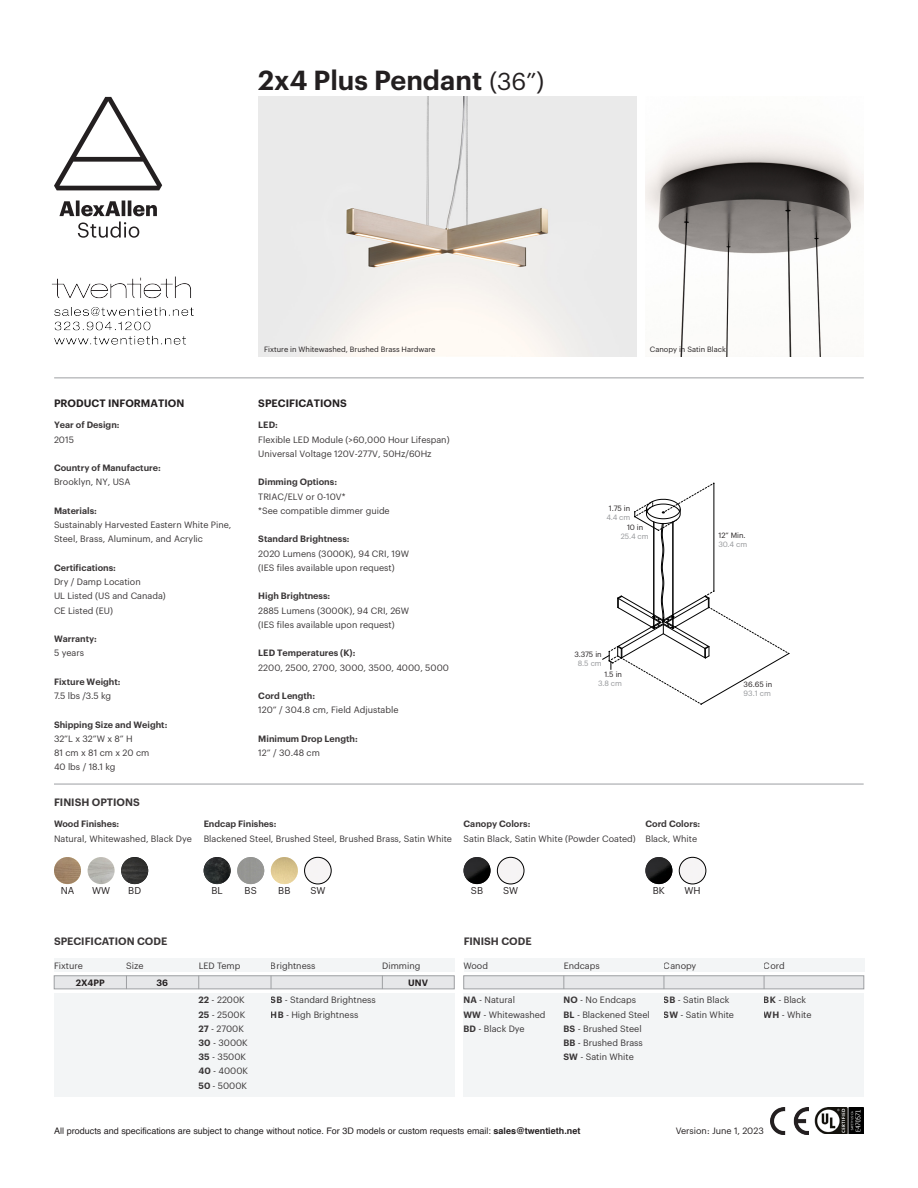
<style>
.page{position:relative;width:918px;height:1188px;background:#fff}
.page>*{position:absolute;margin:0;border:0;box-sizing:border-box;transform-origin:0 0}
.Body_Text{font:600 27px "Graphik";color:#231f20}
.Body_Text-2{font:600 10.5px "Graphik";color:#231f20}
.t1{font:9.75px "Graphik";color:#231f20}
.t2{font:9px/14.2px "Graphik";color:#231f20}
.Body_Text-3{font:600 9px "Graphik";color:#231f20}
.t3{font:9px "Helvetica";color:#231f20}
.Body_Text-4{font:7.5px/9px "Graphik";color:#231f20}
.t4{font:7.5px/9px "Graphik";letter-spacing:-.01em;color:#939598;text-align:center}
.s1{font-weight:400;font-size:24px}
.s2{color:#939598}
.s3{color:#231f20}
.s4{font-weight:600}
.s5{font-weight:700}
</style>
<div class="page">
<div style="left:464px;top:958px;width:400px;height:14px;background:#f3f5f6"></div>
<img style="left:258px;top:97px;width:378px;height:260px">
<img style="left:645px;top:133px;width:219px;height:224px">
<div style="left:54px;top:958px;width:400px;height:14px;background:#f3f5f6"></div>
<div style="left:54px;top:976px;width:400px;height:13px;background:#e6e7e9;border:1px solid #9d9fa2"></div>
<div style="left:54px;top:993px;width:400px;height:104px;background:#f3f5f6"></div>
<div style="left:464px;top:976px;width:400px;height:13px;background:#e6e7e9;border:1px solid #9d9fa2"></div>
<div style="left:464px;top:993px;width:400px;height:104px;background:#f3f5f6"></div>
<svg style="left:126px;top:976px;width:1px;height:13px"></svg>
<svg style="left:198px;top:976px;width:1px;height:13px"></svg>
<svg style="left:271px;top:976px;width:1px;height:13px"></svg>
<svg style="left:382px;top:976px;width:1px;height:13px"></svg>
<svg style="left:564px;top:976px;width:1px;height:13px"></svg>
<svg style="left:664px;top:976px;width:1px;height:13px"></svg>
<svg style="left:764px;top:976px;width:1px;height:13px"></svg>
<svg style="left:54px;top:97px;width:108px;height:141px"></svg>
<svg style="left:602px;top:483px;width:187px;height:222px"></svg>
<img style="left:54px;top:857px;width:27px;height:27px;border-radius:13px">
<img style="left:204px;top:857px;width:27px;height:27px;border-radius:13px">
<img style="left:305px;top:857px;width:26px;height:27px;border-radius:13px">
<div style="left:304px;top:857px;width:27px;height:27px;border:1px solid #000;border-radius:50%"></div>
<img style="left:88px;top:857px;width:27px;height:27px;border-radius:13px">
<img style="left:237px;top:857px;width:27px;height:27px;border-radius:13px">
<img style="left:121px;top:857px;width:27px;height:27px;border-radius:13px">
<img style="left:271px;top:857px;width:27px;height:27px;border-radius:13px">
<img style="left:464px;top:857px;width:27px;height:27px;border-radius:13px">
<img style="left:497px;top:857px;width:27px;height:27px;border-radius:13px">
<div style="left:497px;top:857px;width:27px;height:27px;border:1px solid #000;border-radius:50%"></div>
<img style="left:645px;top:857px;width:27px;height:27px;border-radius:13px">
<img style="left:679px;top:857px;width:27px;height:27px;border-radius:13px">
<div style="left:679px;top:857px;width:27px;height:27px;border:1px solid #000;border-radius:50%"></div>
<hr style="left:54px;top:378px;width:810px;height:1px;background:#9d9fa2">
<hr style="left:54px;top:784px;width:810px;height:1px;background:#9d9fa2">
<img style="left:814px;top:1107px;width:50px;height:27px">
<img style="left:770px;top:1107px;width:38px;height:27px">
<img style="left:52px;top:276px;width:142px;height:69px">
<p class="Body_Text" style="left:258px;top:60px;width:287px">2x4 Plus Pendant <span class="s1">(36”)</span></p>
<p class="Body_Text-4" style="left:264px;top:345px;width:173px">Fixture in Whitewashed, Brushed Brass Hardware</p>
<p class="Body_Text-4" style="left:650px;top:345px;width:78px">Canopy in Satin Black</p>
<p class="Body_Text-2" style="left:54px;top:396px;width:132px">PRODUCT INFORMATION</p>
<p class="Body_Text-2" style="left:258px;top:396px;width:90px">SPECIFICATIONS</p>
<p class="Body_Text-3" style="left:54px;top:418px;width:67px">Year of Design:</p>
<p class="t2" style="left:54px;top:431px;width:21px">2015</p>
<p class="Body_Text-3" style="left:54px;top:461px;width:108px">Country of Manufacture:</p>
<p class="t2" style="left:54px;top:474px;width:78px">Brooklyn, NY, USA</p>
<p class="Body_Text-3" style="left:54px;top:504px;width:44px">Materials:</p>
<p class="t2" style="left:54px;top:517px;width:179px">Sustainably Harvested Eastern White Pine,<br>Steel, Brass, Aluminum, and Acrylic</p>
<p class="Body_Text-3" style="left:54px;top:561px;width:63px">Certifications:</p>
<p class="t2" style="left:54px;top:574px;width:113px">Dry / Damp Location<br>UL Listed (US and Canada)<br>CE Listed (EU)</p>
<p class="Body_Text-3" style="left:54px;top:632px;width:44px">Warranty:</p>
<p class="t2" style="left:54px;top:645px;width:32px">5 years</p>
<p class="Body_Text-3" style="left:54px;top:675px;width:68px">Fixture Weight:</p>
<p class="t2" style="left:54px;top:688px;width:59px">7.5 lbs /3.5 kg</p>
<p class="Body_Text-3" style="left:54px;top:717px;width:115px">Shipping Size and Weight:</p>
<p class="t2" style="left:54px;top:731px;width:97px">32”L x 32”W x 8” H<br>81 cm x 81 cm x 20 cm<br>40 lbs / 18.1 kg</p>
<p class="Body_Text-2" style="left:54px;top:795px;width:87px">FINISH OPTIONS</p>
<p class="Body_Text-3" style="left:258px;top:418px;width:21px">LED:</p>
<p class="t2" style="left:258px;top:431px;width:193px">Flexible LED Module (&gt;60,000 Hour Lifespan)<br>Universal Voltage 120V-277V, 50Hz/60Hz</p>
<p class="Body_Text-3" style="left:258px;top:475px;width:80px">Dimming Options:</p>
<p class="t2" style="left:258px;top:488px;width:133px">TRIAC/ELV or 0-10V*<br>*See compatible dimmer guide</p>
<p class="Body_Text-3" style="left:258px;top:532px;width:93px">Standard Brightness:</p>
<p class="t2" style="left:258px;top:545px;width:152px">2020 Lumens (3000K), 94 CRI, 19W (IES files available upon request)</p>
<p class="Body_Text-3" style="left:258px;top:589px;width:74px">High Brightness:</p>
<p class="t2" style="left:258px;top:602px;width:152px">2885 Lumens (3000K), 94 CRI, 26W (IES files available upon request)</p>
<p class="Body_Text-3" style="left:258px;top:646px;width:99px">LED Temperatures (K):</p>
<p class="t2" style="left:258px;top:659px;width:192px">2200, 2500, 2700, 3000, 3500, 4000, 5000</p>
<p class="Body_Text-3" style="left:258px;top:689px;width:58px">Cord Length:</p>
<p class="t2" style="left:258px;top:702px;width:142px">120” / 304.8 cm, Field Adjustable</p>
<p class="Body_Text-3" style="left:258px;top:732px;width:101px">Minimum Drop Length:</p>
<p class="t2" style="left:258px;top:745px;width:63px">12” / 30.48 cm</p>
<p class="Body_Text-3" style="left:54px;top:817px;width:67px">Wood Finishes:</p>
<p class="t2" style="left:54px;top:830px;width:139px">Natural, Whitewashed, Black Dye</p>
<p class="Body_Text-3" style="left:204px;top:817px;width:74px">Endcap Finishes:</p>
<p class="t2" style="left:204px;top:830px;width:250px">Blackened Steel, Brushed Steel, Brushed Brass, Satin White</p>
<p class="Body_Text-4" style="left:606px;top:503px;width:25px;text-align:center">1.75 in<br><span class="s2">4.4 cm</span></p>
<p class="t4" style="left:621px;top:522px;width:29px"><span class="s3">10 in<br></span>25.4 cm</p>
<p class="Body_Text-4" style="left:574px;top:649px;width:29px;text-align:center">3.375 in<br><span class="s2">8.5 cm</span></p>
<p class="Body_Text-4" style="left:598px;top:670px;width:25px;text-align:right">1.5 in<br><span class="s2">3.8 cm</span></p>
<p class="Body_Text-3" style="left:464px;top:817px;width:68px">Canopy Colors:</p>
<p class="t2" style="left:464px;top:830px;width:174px">Satin Black, Satin White (Powder Coated)</p>
<p class="Body_Text-3" style="left:645px;top:817px;width:56px">Cord Colors:</p>
<p class="t2" style="left:645px;top:830px;width:53px">Black, White</p>
<p class="t1" style="left:61px;top:884px;width:15px">NA</p>
<p class="t1" style="left:92px;top:884px;width:20px">WW</p>
<p class="t1" style="left:128px;top:884px;width:14px">BD</p>
<p class="t1" style="left:211px;top:884px;width:13px">BL</p>
<p class="t1" style="left:245px;top:884px;width:14px">BS</p>
<p class="t1" style="left:278px;top:884px;width:14px">BB</p>
<p class="t1" style="left:310px;top:884px;width:17px">SW</p>
<p class="t1" style="left:471px;top:884px;width:14px">SB</p>
<p class="t1" style="left:503px;top:884px;width:17px">SW</p>
<p class="t1" style="left:653px;top:884px;width:14px">BK</p>
<p class="t1" style="left:685px;top:884px;width:18px">WH</p>
<p class="Body_Text-4" style="left:718px;top:530px;width:30px">12” Min.<br><span class="s2">30.4 cm</span></p>
<p class="Body_Text-4" style="left:744px;top:679px;width:30px">36.65 in<br><span class="s2">93.1 cm</span></p>
<p class="Body_Text-2" style="left:54px;top:933px;width:115px">SPECIFICATION CODE</p>
<p class="Body_Text-2" style="left:464px;top:933px;width:70px">FINISH CODE</p>
<p class="Body_Text-3" style="left:76px;top:976px;width:30px">2X4PP</p>
<p class="t2" style="left:199px;top:958px;width:43px">LED Temp</p>
<p class="t2" style="left:271px;top:958px;width:46px">Brightness</p>
<p class="t2" style="left:382px;top:958px;width:40px">Dimming</p>
<p class="t2" style="left:464px;top:958px;width:26px">Wood</p>
<p class="t2" style="left:564px;top:958px;width:38px">Endcaps</p>
<p class="t2" style="left:664px;top:958px;width:34px">Canopy</p>
<p class="t2" style="left:764px;top:958px;width:22px">Cord</p>
<p class="t2" style="left:199px;top:992px;width:51px"><span class="s4">22</span> - 2200K<br><span class="s4">25</span> - 2500K<br><span class="s4">27</span> - 2700K<br><span class="s4">30</span> - 3000K<br><span class="s4">35</span> - 3500K<br><span class="s4">40</span> - 4000K<br><span class="s4">50</span> - 5000K</p>
<p class="t2" style="left:464px;top:992px;width:83px"><span class="s4">NA</span> - Natural<br><span class="s4">WW</span> - Whitewashed<br><span class="s4">BD</span> - Black Dye</p>
<p class="t2" style="left:564px;top:992px;width:88px"><span class="s4">NO</span> - No Endcaps<br><span class="s4">BL</span> - Blackened Steel<br><span class="s4">BS</span> - Brushed Steel<br><span class="s4">BB</span> - Brushed Brass<br><span class="s4">SW</span> - Satin White</p>
<p class="t2" style="left:664px;top:992px;width:72px"><span class="s4">SB</span> - Satin Black<br><span class="s4">SW</span> - Satin White</p>
<p class="t2" style="left:764px;top:992px;width:49px"><span class="s4">BK</span> - Black<br><span class="s4">WH</span> - White</p>
<p class="t2" style="left:54px;top:958px;width:30px">Fixture</p>
<p class="t2" style="left:126px;top:958px;width:19px">Size</p>
<p class="Body_Text-3" style="left:157px;top:976px;width:13px">36</p>
<p class="Body_Text-3" style="left:408px;top:976px;width:21px">UNV</p>
<p class="t2" style="left:271px;top:992px;width:107px"><span class="s4">SB</span> - Standard Brightness<br><span class="s4">HB</span> - High Brightness</p>
<p class="t3" style="left:54px;top:1124px;width:528px">All products and specifications are subject to change without notice. For 3D models or custom requests email: <span class="s5">sales@twentieth.net</span></p>
<p class="t2" style="left:676px;top:1123px;width:90px">Version: June 1, 2023</p>
</div>
